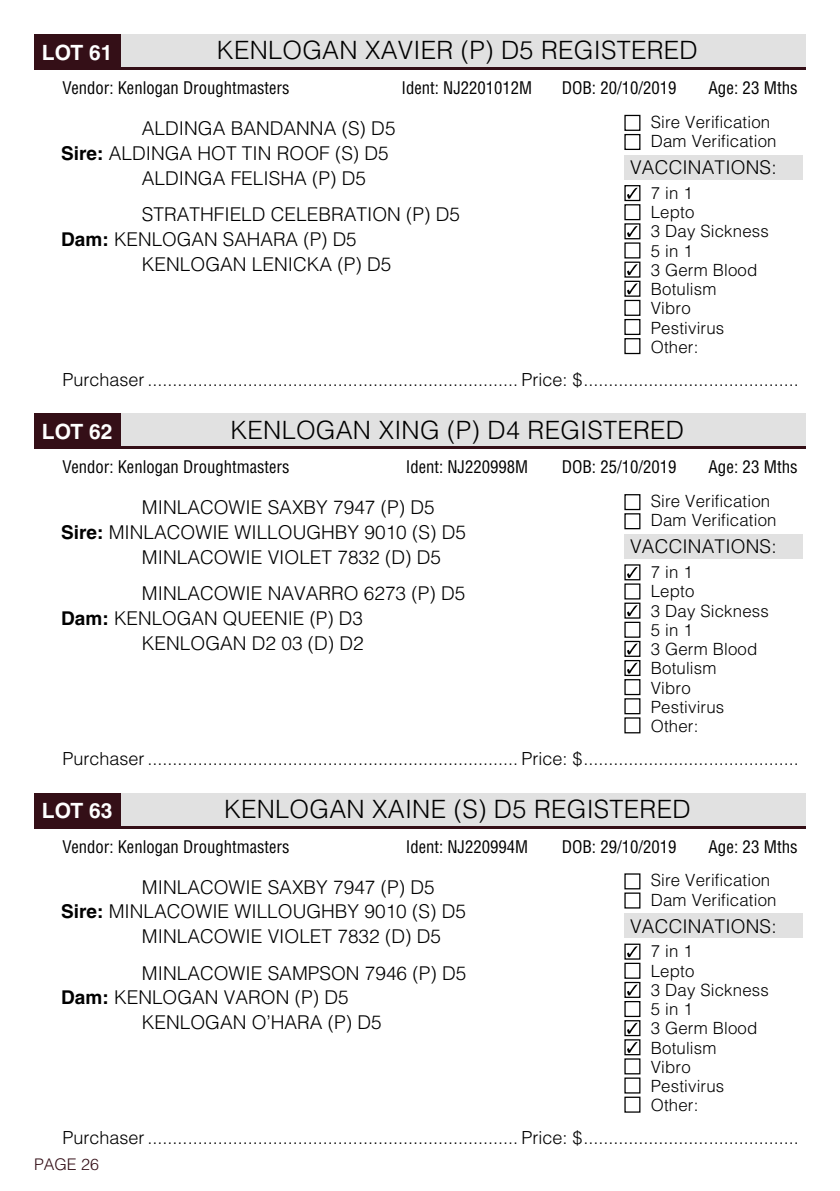
<style>
.page{position:relative;width:840px;height:1191px;background:#fff}
.page>*{position:absolute;margin:0;border:0;box-sizing:border-box;transform-origin:0 0}
.t1{font:300 25.2px "Helvetica";letter-spacing:.01em;color:#000}
.t2{font:700 21px "Helvetica";color:#fff}
.t3{font:300 19px "Helvetica";color:#000}
.t4{font:300 18px "Helvetica";color:#000}
.t5{font:condensed 17px "Helvetica";color:#000}
.t6{font:300 16.8px/19.2px "Helvetica";letter-spacing:.01em;color:#000}
.t7{font:300 16px "Helvetica";color:#340f17}
.s1{font-weight:700}
</style>
<div class="page">
<div style="left:34px;top:34px;width:771px;height:35px;background:#e1e1e1"></div>
<div style="left:34px;top:34px;width:86px;height:35px;background:#340f17"></div>
<hr style="left:34px;top:67px;width:771px;height:3px;background:#340f17">
<div style="left:624px;top:338px;width:16px;height:16px;border:1px solid #000"></div>
<div style="left:624px;top:115px;width:16px;height:16px;border:1px solid #000"></div>
<div style="left:624px;top:134px;width:16px;height:16px;border:1px solid #000"></div>
<div style="left:624px;top:185px;width:16px;height:16px;border:1px solid #000"></div>
<svg style="left:627px;top:188px;width:10px;height:11px"></svg>
<div style="left:624px;top:204px;width:16px;height:16px;border:1px solid #000"></div>
<div style="left:624px;top:223px;width:16px;height:16px;border:1px solid #000"></div>
<svg style="left:627px;top:226px;width:10px;height:11px"></svg>
<div style="left:624px;top:242px;width:16px;height:16px;border:1px solid #000"></div>
<div style="left:624px;top:261px;width:16px;height:17px;border:1px solid #000"></div>
<svg style="left:627px;top:264px;width:10px;height:11px"></svg>
<div style="left:624px;top:281px;width:16px;height:16px;border:1px solid #000"></div>
<svg style="left:627px;top:283px;width:10px;height:11px"></svg>
<div style="left:624px;top:300px;width:16px;height:16px;border:1px solid #000"></div>
<div style="left:624px;top:319px;width:16px;height:16px;border:1px solid #000"></div>
<div style="left:624px;top:155px;width:178px;height:24px;background:#e1e1e1"></div>
<div style="left:34px;top:413px;width:771px;height:35px;background:#e1e1e1"></div>
<div style="left:34px;top:413px;width:86px;height:35px;background:#340f17"></div>
<hr style="left:34px;top:446px;width:771px;height:3px;background:#340f17">
<div style="left:624px;top:717px;width:16px;height:16px;border:1px solid #000"></div>
<div style="left:624px;top:494px;width:16px;height:16px;border:1px solid #000"></div>
<div style="left:624px;top:513px;width:16px;height:16px;border:1px solid #000"></div>
<div style="left:624px;top:564px;width:16px;height:16px;border:1px solid #000"></div>
<svg style="left:627px;top:567px;width:10px;height:11px"></svg>
<div style="left:624px;top:583px;width:16px;height:16px;border:1px solid #000"></div>
<div style="left:624px;top:602px;width:16px;height:16px;border:1px solid #000"></div>
<svg style="left:627px;top:605px;width:10px;height:11px"></svg>
<div style="left:624px;top:621px;width:16px;height:17px;border:1px solid #000"></div>
<div style="left:624px;top:641px;width:16px;height:16px;border:1px solid #000"></div>
<svg style="left:627px;top:643px;width:10px;height:11px"></svg>
<div style="left:624px;top:660px;width:16px;height:16px;border:1px solid #000"></div>
<svg style="left:627px;top:662px;width:10px;height:11px"></svg>
<div style="left:624px;top:679px;width:16px;height:16px;border:1px solid #000"></div>
<div style="left:624px;top:698px;width:16px;height:16px;border:1px solid #000"></div>
<div style="left:624px;top:534px;width:178px;height:25px;background:#e1e1e1"></div>
<div style="left:34px;top:792px;width:771px;height:35px;background:#e1e1e1"></div>
<div style="left:34px;top:792px;width:86px;height:35px;background:#340f17"></div>
<svg style="left:34px;top:825px;width:771px;height:3px"></svg>
<div style="left:624px;top:1096px;width:16px;height:16px;border:1px solid #000"></div>
<div style="left:624px;top:873px;width:16px;height:16px;border:1px solid #000"></div>
<div style="left:624px;top:892px;width:16px;height:16px;border:1px solid #000"></div>
<div style="left:624px;top:943px;width:16px;height:16px;border:1px solid #000"></div>
<svg style="left:627px;top:946px;width:10px;height:11px"></svg>
<div style="left:624px;top:962px;width:16px;height:16px;border:1px solid #000"></div>
<div style="left:624px;top:982px;width:16px;height:16px;border:1px solid #000"></div>
<svg style="left:627px;top:984px;width:10px;height:11px"></svg>
<div style="left:624px;top:1001px;width:16px;height:16px;border:1px solid #000"></div>
<div style="left:624px;top:1020px;width:16px;height:16px;border:1px solid #000"></div>
<svg style="left:627px;top:1022px;width:10px;height:11px"></svg>
<div style="left:624px;top:1039px;width:16px;height:16px;border:1px solid #000"></div>
<svg style="left:627px;top:1042px;width:10px;height:10px"></svg>
<div style="left:624px;top:1058px;width:16px;height:16px;border:1px solid #000"></div>
<div style="left:624px;top:1077px;width:16px;height:16px;border:1px solid #000"></div>
<div style="left:624px;top:913px;width:178px;height:25px;background:#e1e1e1"></div>
<p class="t2" style="left:42px;top:39px;width:72px">LOT 61</p>
<h1 class="t1" style="left:217px;top:35px;width:85px">Ken logan</h1>
<h1 class="t1" style="left:365px;top:35px;width:31px">Xavier</h1>
<h1 class="t1" style="left:460px;top:35px;width:238px">(P) D5 REGISTERED</h1>
<p class="t5" style="left:62px;top:77px;width:228px">Vendor: Kenlogan Droughtmasters</p>
<p class="t5" style="left:401px;top:77px;width:132px">Ident: NJ2201012M</p>
<p class="t5" style="left:561px;top:77px;width:116px">DOB: 20/10/2019</p>
<p class="t5" style="left:708px;top:77px;width:91px">Age: 23 Mths</p>
<p class="t3" style="left:142px;top:117px;width:255px">ALDINGA BANDANNA (S) D5</p>
<p class="t3" style="left:61px;top:141px;width:329px"><span class="s1">Sire:</span> ALDINGA HOT TIN ROOF (S) D5</p>
<p class="t3" style="left:142px;top:166px;width:225px">ALDINGA FELISHA (P) D5</p>
<p class="t3" style="left:61px;top:202px;width:47px">S</p>
<p class="t3" style="left:153px;top:202px;width:308px">TRATHFIELD CELEBRATION (P) D5</p>
<p class="t3" style="left:61px;top:227px;width:297px"><span class="s1">Dam:</span> KENLOGAN SAHARA (P) D5</p>
<p class="t3" style="left:142px;top:252px;width:251px">KENLOGAN LENICKA (P) D5</p>
<p class="t6" style="left:650px;top:112px;width:127px">Sire Verification<br>Dam Verification</p>
<p class="t3" style="left:630px;top:155px;width:148px">VACCINATIONS:</p>
<p class="t6" style="left:650px;top:183px;width:120px">7 in 1<br>Lepto<br>3 Day Sickness<br>5 in 1<br>3 Germ Blood<br>Botulism<br>Vibro<br>Pestivirus<br>Other:</p>
<p class="t4" style="left:62px;top:368px;width:737px">Purchaser .......................................................................... Price: $...........................................</p>
<p class="t2" style="left:42px;top:418px;width:72px">LOT 62</p>
<h1 class="t1" style="left:230px;top:414px;width:85px">Ken logan</h1>
<h1 class="t1" style="left:378px;top:414px;width:31px">Xing</h1>
<h1 class="t1" style="left:447px;top:414px;width:238px">(P) D4 REGISTERED</h1>
<p class="t5" style="left:62px;top:456px;width:228px">Vendor: Kenlogan Droughtmasters</p>
<p class="t5" style="left:405px;top:456px;width:124px">Ident: NJ220998M</p>
<p class="t5" style="left:561px;top:456px;width:116px">DOB: 25/10/2019</p>
<p class="t5" style="left:708px;top:456px;width:91px">Age: 23 Mths</p>
<p class="t3" style="left:142px;top:496px;width:294px">MINLACOWIE SAXBY 7947 (P) D5</p>
<p class="t3" style="left:61px;top:520px;width:406px"><span class="s1">Sire:</span> MINLACOWIE WILLOUGHBY 9010 (S) D5</p>
<p class="t3" style="left:142px;top:545px;width:300px">MINLACOWIE VIOLET 7832 (D) D5</p>
<p class="t3" style="left:142px;top:582px;width:325px">MINLACOWIE NAVARRO 6273 (P) D5</p>
<p class="t3" style="left:61px;top:606px;width:303px"><span class="s1">Dam:</span> KENLOGAN QU EENIE (P) D3</p>
<p class="t3" style="left:142px;top:631px;width:223px">KENLOGAN D2 03 (D) D2</p>
<p class="t6" style="left:650px;top:491px;width:127px">Sire Verification<br>Dam Verification</p>
<p class="t3" style="left:630px;top:535px;width:148px">VACCINATIONS:</p>
<p class="t6" style="left:650px;top:562px;width:120px">7 in 1<br>Lepto<br>3 Day Sickness<br>5 in 1<br>3 Germ Blood<br>Botulism<br>Vibro<br>Pestivirus<br>Other:</p>
<p class="t4" style="left:62px;top:747px;width:737px">Purchaser .......................................................................... Price: $...........................................</p>
<p class="t2" style="left:42px;top:798px;width:72px">LOT 63</p>
<h1 class="t1" style="left:224px;top:793px;width:85px">Ken logan</h1>
<h1 class="t1" style="left:372px;top:793px;width:31px">Xaine</h1>
<h1 class="t1" style="left:453px;top:793px;width:238px">(S) D5 REGISTERED</h1>
<p class="t5" style="left:62px;top:836px;width:228px">Vendor: Kenlogan Droughtmasters</p>
<p class="t5" style="left:405px;top:836px;width:124px">Ident: NJ220994M</p>
<p class="t5" style="left:561px;top:836px;width:116px">DOB: 29/10/2019</p>
<p class="t5" style="left:708px;top:836px;width:91px">Age: 23 Mths</p>
<p class="t3" style="left:142px;top:875px;width:294px">MINLACOWIE SAXBY 7947 (P) D5</p>
<p class="t3" style="left:61px;top:900px;width:406px"><span class="s1">Sire:</span> MINLACOWIE WILLOUGHBY 9010 (S) D5</p>
<p class="t3" style="left:142px;top:924px;width:300px">MINLACOWIE VIOLET 7832 (D) D5</p>
<p class="t3" style="left:142px;top:961px;width:326px">MINLACOWIE SAMPSON 7946 (P) D5</p>
<p class="t3" style="left:61px;top:985px;width:289px"><span class="s1">Dam:</span> KENLOGAN VARON (P) D5</p>
<p class="t3" style="left:142px;top:1010px;width:241px">KENLOGAN O’HARA (P) D5</p>
<p class="t6" style="left:650px;top:870px;width:127px">Sire Verification<br>Dam Verification</p>
<p class="t3" style="left:630px;top:914px;width:148px">VACCINATIONS:</p>
<p class="t6" style="left:650px;top:941px;width:120px">7 in 1<br>Lepto<br>3 Day Sickness<br>5 in 1<br>3 Germ Blood<br>Botulism<br>Vibro<br>Pestivirus<br>Other:</p>
<p class="t4" style="left:62px;top:1126px;width:737px">Purchaser .......................................................................... Price: $...........................................</p>
<p class="t7" style="left:34px;top:1153px;width:66px">PAGE 26</p>
</div>
